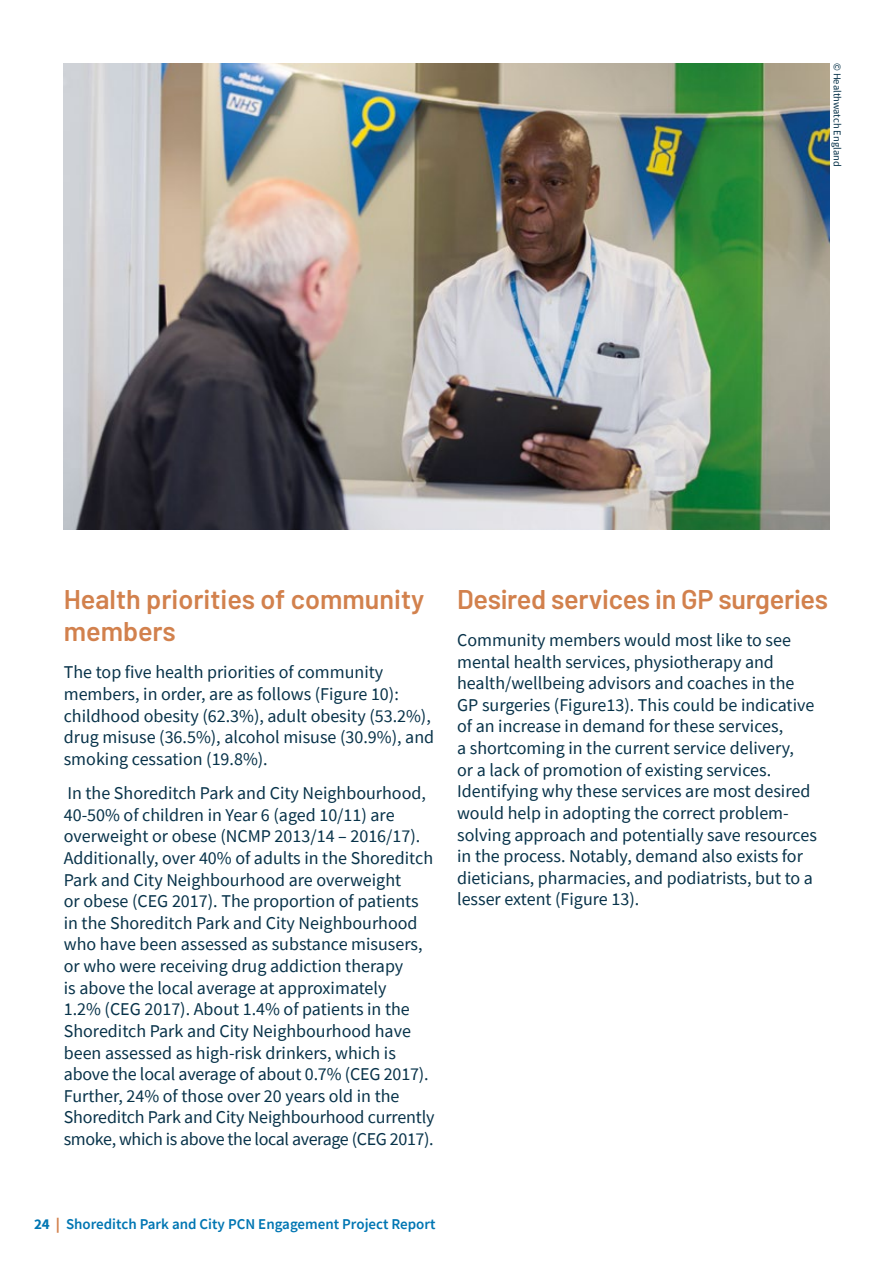
<style>
.page{position:relative;width:893px;height:1263px;background:#fff}
.page>*{position:absolute;margin:0;border:0;box-sizing:border-box;transform-origin:0 0}
.t1{font:600 27px/32.4px "Barlow";letter-spacing:-.005em;color:#d2814d}
.t2{font:18px/21.6px "Source Sans Pro";color:#073249}
.t3{font:600 15px "Source Sans Pro";color:#0076b3}
.t4{font:10.5px "Source Sans Pro";color:#073249}
.s1{font-weight:700}
.s2{font-weight:900;color:#d2814d}
</style>
<div class="page">
<img style="left:64px;top:64px;width:765px;height:465px">
<p class="t4" style="left:844px;top:63px;width:105px;rotate:90deg">© Healthwatch England</p>
<h1 class="t1" style="left:64px;top:581px;width:362px">Health priorities of community members</h1>
<p class="t2" style="left:64px;top:662px;width:372px">The top five health priorities of community members, in order, are as follows (Figure 10): childhood obesity (62.3%), adult obesity (53.2%), drug misuse (36.5%), alcohol misuse (30.9%), and smoking cessation (19.8%).</p>
<p class="t2" style="left:64px;top:782px;width:372px">In the Shoreditch Park and City Neighbourhood, 40-50% of children in Year 6 (aged 10/11) are overweight or obese (NCMP 2013/14 – 2016/17).<br>Additionally, over 40% of adults in the Shoreditch Park and City Neighbourhood are overweight<br>or obese (CEG 2017). The proportion of patients in the Shoreditch Park and City Neighbourhood who have been assessed as substance misusers, or who were receiving drug addiction therapy<br>is above the local average at approximately<br>1.2% (CEG 2017). About 1.4% of patients in the Shoreditch Park and City Neighbourhood have been assessed as high-risk drinkers, which is above the local average of about 0.7% (CEG 2017).<br>Further, 24% of those over 20 years old in the Shoreditch Park and City Neighbourhood currently smoke, which is above the local average (CEG 2017).</p>
<h1 class="t1" style="left:457px;top:581px;width:372px">Desired services in GP surgeries</h1>
<p class="t2" style="left:457px;top:629px;width:361px">Community members would most like to see mental health services, physiotherapy and health/wellbeing advisors and coaches in the GP surgeries (Figure13). This could be indicative of an increase in demand for these services,<br>a shortcoming in the current service delivery,<br>or a lack of promotion of existing services.<br>Identifying why these services are most desired would help in adopting the correct problem&shy;solving approach and potentially save resources in the process. Notably, demand also exists for dieticians, pharmacies, and podiatrists, but to a lesser extent (Figure 13).</p>
<p class="t3" style="left:34px;top:1214px;width:403px"><span class="s1">24</span> <span class="s2">|</span> Shoreditch Park and City PCN Engagement Project Report</p>
</div>
